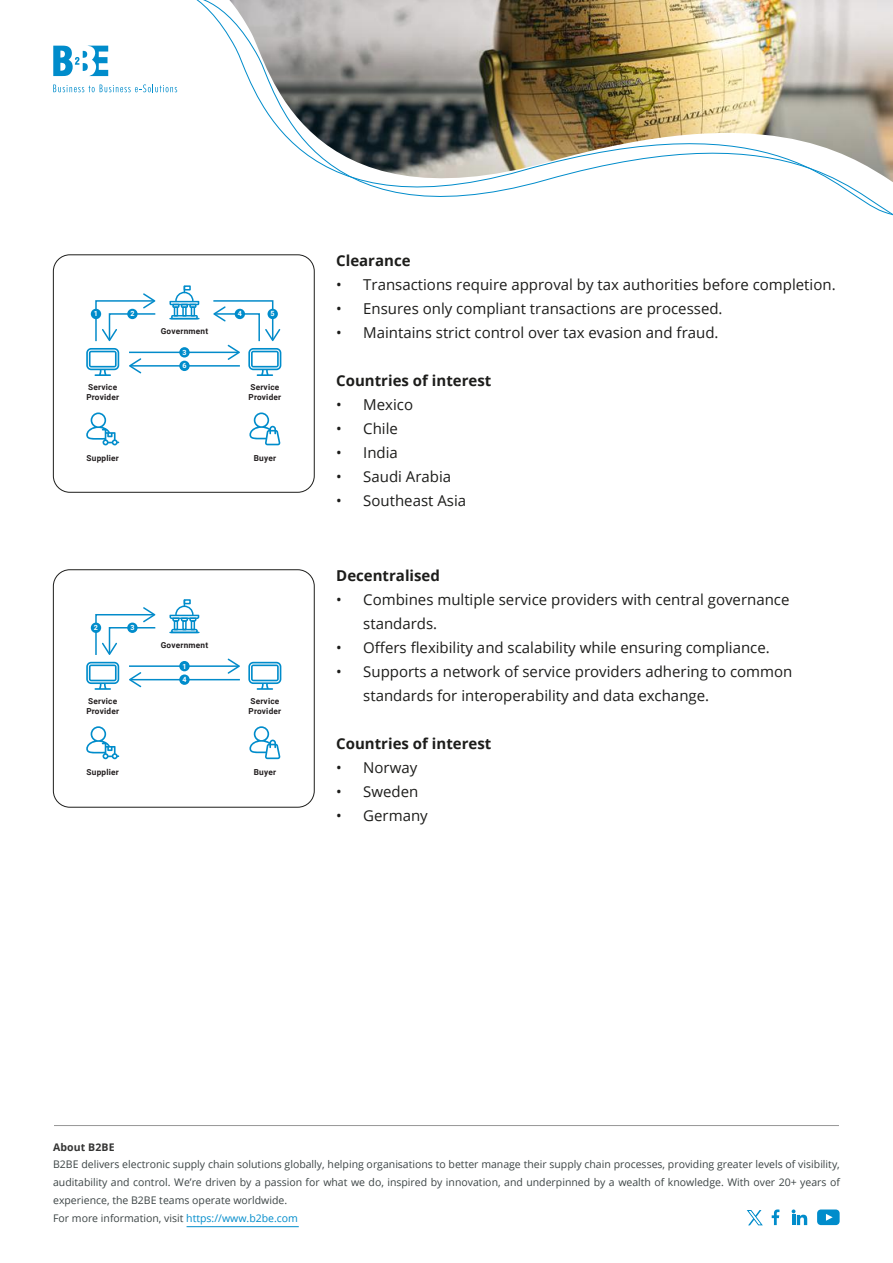
<style>
.page{position:relative;width:893px;height:1263px;background:#fff}
.page>*{position:absolute;margin:0;border:0;box-sizing:border-box;transform-origin:0 0}
.t1{font:15px/24px "Open Sans";color:#1d1d1b}
.t2{font:700 15px "Open Sans";color:#1d1d1b}
.t3{font:10.5px/18px "Open Sans";color:#3c4445}
.t4{font:700 10.5px "Open Sans";letter-spacing:.01em;color:#343433}
.t5{font:700 8.25px/9.9px "Roboto";letter-spacing:.025em;color:#231f20}
.t6{font:700 7.2px "Roboto";color:#fff}
.s1{color:#008ccb}
</style>
<div class="page">
<svg style="left:53px;top:45px;width:55px;height:31px"></svg>
<svg style="left:53px;top:84px;width:111px;height:8px"></svg>
<img style="left:196px;top:0;width:697px;height:216px">
<hr style="left:54px;top:1125px;width:785px;height:1px;background:#969696">
<hr style="left:187px;top:1226px;width:112px;height:1px;background:#008ccb">
<svg style="left:772px;top:1209px;width:7px;height:16px"></svg>
<svg style="left:747px;top:1210px;width:16px;height:15px"></svg>
<svg style="left:792px;top:1209px;width:15px;height:16px"></svg>
<svg style="left:817px;top:1209px;width:23px;height:16px"></svg>
<svg style="left:249px;top:726px;width:31px;height:33px"></svg>
<svg style="left:86px;top:726px;width:33px;height:33px"></svg>
<svg style="left:86px;top:662px;width:33px;height:28px"></svg>
<svg style="left:170px;top:628px;width:29px;height:6px"></svg>
<div style="left:174px;top:620px;width:4px;height:10px;border:2px solid #008ccb"></div>
<div style="left:182px;top:620px;width:5px;height:10px;border:2px solid #008ccb"></div>
<div style="left:191px;top:620px;width:4px;height:10px;border:2px solid #008ccb"></div>
<svg style="left:169px;top:599px;width:31px;height:23px"></svg>
<svg style="left:248px;top:662px;width:33px;height:28px"></svg>
<hr style="left:129px;top:665px;width:109px;height:2px;background:#038bca">
<svg style="left:228px;top:658px;width:12px;height:16px"></svg>
<hr style="left:131px;top:679px;width:109px;height:1px;background:#038bca">
<svg style="left:129px;top:672px;width:12px;height:15px"></svg>
<div style="left:179px;top:674px;width:11px;height:11px;background:#008ccb;border-radius:50%"></div>
<div style="left:179px;top:661px;width:11px;height:10px;background:#008ccb;border-radius:50%"></div>
<svg style="left:94px;top:607px;width:62px;height:48px"></svg>
<div style="left:127px;top:623px;width:11px;height:10px;background:#008ccb;border-radius:50%"></div>
<div style="left:91px;top:623px;width:10px;height:10px;background:#008ccb;border-radius:50%"></div>
<div style="left:53px;top:569px;width:262px;height:238px;border:1px solid #1d1d1b;border-radius:16px"></div>
<div style="left:53px;top:254px;width:262px;height:239px;border:1px solid #1d1d1b;border-radius:16px"></div>
<svg style="left:249px;top:412px;width:31px;height:33px"></svg>
<svg style="left:86px;top:412px;width:33px;height:33px"></svg>
<svg style="left:169px;top:285px;width:31px;height:35px"></svg>
<hr style="left:129px;top:352px;width:109px;height:1px;background:#038bca">
<svg style="left:212px;top:300px;width:69px;height:76px"></svg>
<hr style="left:131px;top:365px;width:109px;height:2px;background:#038bca">
<svg style="left:86px;top:293px;width:71px;height:83px"></svg>
<div style="left:179px;top:361px;width:11px;height:10px;background:#008ccb;border-radius:50%"></div>
<div style="left:179px;top:347px;width:11px;height:10px;background:#008ccb;border-radius:50%"></div>
<div style="left:235px;top:309px;width:10px;height:10px;background:#008ccb;border-radius:50%"></div>
<p class="t6" style="left:94px;top:309px;width:6px">1</p>
<p class="t6" style="left:130px;top:309px;width:6px">2</p>
<p class="t6" style="left:271px;top:309px;width:6px">5</p>
<p class="t6" style="left:238px;top:309px;width:6px">4</p>
<p class="t5" style="left:161px;top:326px;width:49px">Government</p>
<p class="t6" style="left:182px;top:347px;width:6px">3</p>
<p class="t6" style="left:182px;top:361px;width:6px">6</p>
<p class="t5" style="left:86px;top:382px;width:34px">Service<br>Provider</p>
<p class="t5" style="left:249px;top:382px;width:34px">Service<br>Provider</p>
<p class="t5" style="left:87px;top:453px;width:34px">Supplier</p>
<p class="t5" style="left:254px;top:453px;width:24px">Buyer</p>
<p class="t6" style="left:94px;top:623px;width:6px">2</p>
<p class="t6" style="left:130px;top:623px;width:6px">3</p>
<p class="t5" style="left:161px;top:640px;width:49px">Government</p>
<p class="t6" style="left:182px;top:674px;width:6px">4</p>
<p class="t6" style="left:182px;top:661px;width:6px">1</p>
<p class="t5" style="left:86px;top:695px;width:34px">Service<br>Provider</p>
<p class="t5" style="left:249px;top:695px;width:34px">Service<br>Provider</p>
<p class="t5" style="left:87px;top:766px;width:34px">Supplier</p>
<p class="t5" style="left:254px;top:766px;width:24px">Buyer</p>
<p class="t2" style="left:336px;top:250px;width:76px">Clearance</p>
<p class="t1" style="left:336px;top:272px;width:501px">• Transactions require approval by tax authorities before completion.</p>
<p class="t1" style="left:336px;top:296px;width:388px">• Ensures only compliant transactions are processed.</p>
<p class="t1" style="left:336px;top:320px;width:384px">• Maintains strict control over tax evasion and fraud.</p>
<p class="t2" style="left:336px;top:370px;width:157px">Countries of interest</p>
<p class="t1" style="left:336px;top:392px;width:78px">• Mexico</p>
<p class="t1" style="left:336px;top:416px;width:63px">• Chile</p>
<p class="t1" style="left:336px;top:440px;width:63px">• India</p>
<p class="t1" style="left:336px;top:464px;width:116px">• Saudi Arabia</p>
<p class="t1" style="left:336px;top:488px;width:131px">• Southeast Asia</p>
<p class="t2" style="left:336px;top:565px;width:105px">Decentralised</p>
<p class="t1" style="left:363px;top:587px;width:428px;text-indent:-27px">• Combines multiple service providers with central governance standards.</p>
<p class="t1" style="left:336px;top:635px;width:435px">• Offers flexibility and scalability while ensuring compliance.</p>
<p class="t1" style="left:363px;top:659px;width:431px;text-indent:-27px">• Supports a network of service providers adhering to common standards for interoperability and data exchange.</p>
<p class="t2" style="left:336px;top:733px;width:157px">Countries of interest</p>
<p class="t1" style="left:336px;top:755px;width:83px">• Norway</p>
<p class="t1" style="left:336px;top:779px;width:84px">• Sweden</p>
<p class="t1" style="left:336px;top:803px;width:93px">• Germany</p>
<p class="t4" style="left:53px;top:1140px;width:63px">About B2BE</p>
<p class="t3" style="left:53px;top:1155px;width:788px">B2BE delivers electronic supply chain solutions globally, helping organisations to better manage their supply chain processes, providing greater levels of visibility, auditability and control. We’re driven by a passion for what we do, inspired by innovation, and underpinned by a wealth of knowledge. With over 20+ years of experience, the B2BE teams operate worldwide.<br>For more information, visit <span class="s1">https://www.b2be.com</span></p>
</div>
